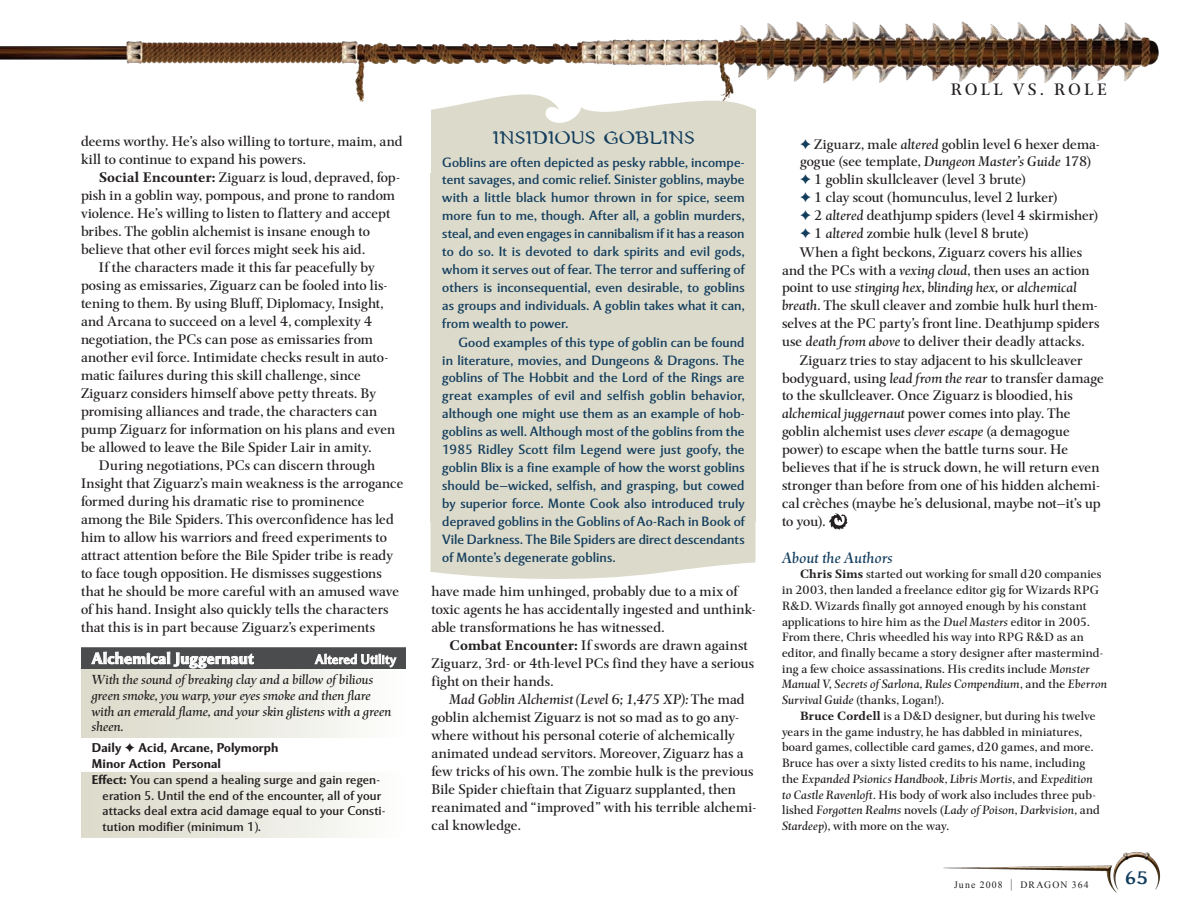
<style>
.page{position:relative;width:1188px;height:918px;background:#fff}
.page>*{position:absolute;margin:0;border:0;box-sizing:border-box;transform-origin:0 0}
.t1{font:18px "Dn D Lolth SCC";color:#133d5d}
.Sidebar_Header_RvR{font:16.5px "Dn D Vecna SC";letter-spacing:.03em;color:#133d5d;scale:1.2 1}
.t2{font:16.5px "Mentor Std";color:#231f20}
.Stat_Block_H4_Daily{font:700 15.75px "Mentor Sans Std";color:#fff}
.About_the_author_RvR{font:italic 15px "Mentor Std";letter-spacing:.02em;color:#133d5d}
.Core_Body_swn_RvR{font:13.8px/18px "Mentor Std";letter-spacing:.03em;color:#231f20}
.Core_Body_swn_RvR-2{font:13.8px/18px "Mentor Std";letter-spacing:.01em;color:#231f20}
.Core_Body_Hanging_In{font:13.8px/18px "Mentor Std";letter-spacing:.02em;color:#231f20}
.Sidebar_Body_RvR{font:13.5px/18px "Mentor Sans Std";letter-spacing:.005em;color:#133d5d;text-align:justify}
.Stat_Block_Flavor_4{font:italic 13.2px/15.8px "Mentor Std";letter-spacing:.01em;color:#231f20}
.Stat_Block_H4_Daily-2{font:13.2px "Mentor Sans Std";letter-spacing:.025em;color:#fff}
.Stat_Block_Body_Shad{font:12.75px/15.8px "Mentor Sans Std";letter-spacing:.01em;color:#231f20}
.Stat_Block_Body{font:700 12.75px "Mentor Sans Std";letter-spacing:.01em;color:#231f20}
.Author_bio_RvR{font:12px/15.8px "Mentor Std";letter-spacing:.02em;color:#231f20}
.t3{font:9.75px "Times New Roman";letter-spacing:.115em;color:#231f20}
.s1{font-weight:700}
.s2{font-style:italic}
.s3{color:#133d5d}
.s4{font-size:12.6px}
</style>
<div class="page">
<img style="left:943px;top:852px;width:218px;height:41px">
<img style="left:0;top:21px;width:1159px;height:81px">
<svg style="left:430px;top:522px;width:325px;height:57px;background:#dfdecf"></svg>
<svg style="left:431px;top:92px;width:325px;height:81px"></svg>
<div style="left:430px;top:173px;width:326px;height:349px;background:#dcdbcb"></div>
<div style="left:81px;top:647px;width:325px;height:23px;background:#4b4c4d"></div>
<div style="left:81px;top:669px;width:325px;height:69px;background:linear-gradient(to right,#dad9c8,#fdfdfc)"></div>
<div style="left:81px;top:772px;width:325px;height:66px;background:linear-gradient(to right,#dad9c8,#fdfdfc)"></div>
<svg style="left:91px;top:651px;width:163px;height:18px"></svg>
<svg style="left:314px;top:653px;width:83px;height:15px"></svg>
<svg style="left:829px;top:513px;width:18px;height:17px"></svg>
<p class="Core_Body_swn_RvR" style="left:81px;top:132px;width:323px">deems worthy. He’s also willing to torture, maim, and kill to continue to expand his powers.</p>
<p class="Core_Body_swn_RvR" style="left:81px;top:168px;width:321px;text-indent:18px"><span class="s1">Social Encounter:</span> Ziguarz is loud, depraved, fop&shy;pish in a goblin way, pompous, and prone to random violence. He’s willing to listen to flattery and accept bribes. The goblin alchemist is insane enough to believe that other evil forces might seek his aid.</p>
<p class="Core_Body_swn_RvR" style="left:81px;top:258px;width:316px;text-indent:18px">If the characters made it this far peacefully by posing as emissaries, Ziguarz can be fooled into lis&shy;tening to them. By using Bluff, Diplomacy, Insight, and Arcana to succeed on a level 4, complexity 4 negotiation, the PCs can pose as emissaries from another evil force. Intimidate checks result in auto&shy;matic failures during this skill challenge, since Ziguarz considers himself above petty threats. By promising alliances and trade, the characters can pump Ziguarz for information on his plans and even be allowed to leave the Bile Spider Lair in amity.</p>
<p class="Core_Body_swn_RvR" style="left:81px;top:456px;width:324px;text-indent:18px">During negotiations, PCs can discern through Insight that Ziguarz’s main weakness is the arrogance formed during his dramatic rise to prominence among the Bile Spiders. This overconfidence has led him to allow his warriors and freed experiments to attract attention before the Bile Spider tribe is ready to face tough opposition. He dismisses suggestions that he should be more careful with an amused wave of his hand. Insight also quickly tells the characters that this is in part because Ziguarz’s experiments</p>
<p class="Stat_Block_H4_Daily" style="left:92px;top:648px;width:163px">Alchemical Juggernaut</p>
<p class="Stat_Block_H4_Daily-2" style="left:315px;top:651px;width:82px">Altered Utility</p>
<p class="Stat_Block_Flavor_4" style="left:92px;top:671px;width:301px">With the sound of breaking clay and a billow of bilious green smoke, you warp, your eyes smoke and then flare with an emerald flame, and your skin glistens with a green sheen.</p>
<p class="Stat_Block_Body" style="left:92px;top:740px;width:188px">Daily ✦ Acid, Arcane, Polymorph</p>
<p class="Stat_Block_Body" style="left:92px;top:756px;width:131px">Minor Action Personal</p>
<p class="Stat_Block_Body_Shad" style="left:103px;top:772px;width:285px;text-indent:-11px"><span class="s1">Effect:</span> You can spend a healing surge and gain regen&shy;eration 5. Until the end of the encounter, all of your attacks deal extra acid damage equal to your Consti&shy;tution modifier (minimum 1).</p>
<p class="Sidebar_Header_RvR" style="left:493px;top:127px;width:38px">INSIDIO</p>
<p class="Sidebar_Header_RvR" style="left:571px;top:127px;width:41px">US GOB</p>
<p class="Sidebar_Header_RvR" style="left:649px;top:127px;width:39px">LINS</p>
<p class="Sidebar_Body_RvR" style="left:442px;top:153px;width:304px">Goblins are often depicted as pesky rabble, incompe&shy;tent savages, and comic relief. Sinister goblins, maybe with a little black humor thrown in for spice, seem more fun to me, though. After all, a goblin murders, steal, and even engages in cannibalism if it has a reason to do so. It is devoted to dark spirits and evil gods, whom it serves out of fear. The terror and suffering of others is inconsequential, even desirable, to goblins as groups and individuals. A goblin takes what it can, from wealth to power.</p>
<p class="Sidebar_Body_RvR" style="left:442px;top:333px;width:304px;text-indent:16px">Good examples of this type of goblin can be found in literature, movies, and Dungeons &amp; Dragons. The goblins of The Hobbit and the Lord of the Rings are great examples of evil and selfish goblin behavior, although one might use them as an example of hob&shy;goblins as well. Although most of the goblins from the 1985 Ridley Scott film Legend were just goofy, the goblin Blix is a fine example of how the worst goblins should be—wicked, selfish, and grasping, but cowed by superior force. Monte Cook also introduced truly depraved goblins in the Goblins of Ao-Rach in Book of Vile Darkness. The Bile Spiders are direct descendants of Monte’s degenerate goblins.</p>
<p class="Core_Body_swn_RvR" style="left:431px;top:582px;width:326px">have made him unhinged, probably due to a mix of toxic agents he has accidentally ingested and unthink&shy;able transformations he has witnessed.</p>
<p class="Core_Body_swn_RvR-2" style="left:432px;top:636px;width:324px;text-indent:18px"><span class="s1">Combat Encounter:</span> If swords are drawn against<br>Ziguarz, 3rd- or 4th-level PCs find they have a serious fight on their hands.</p>
<p class="Core_Body_swn_RvR" style="left:432px;top:690px;width:326px;text-indent:18px"><span class="s2">Mad Goblin Alchemist (Level 6; 1,475 XP):</span> The mad goblin alchemist Ziguarz is not so mad as to go any&shy;where without his personal coterie of alchemically animated undead servitors. Moreover, Ziguarz has a few tricks of his own. The zombie hulk is the previous Bile Spider chieftain that Ziguarz supplanted, then reanimated and “improved” with his terrible alchemi&shy;cal knowledge.</p>
<p class="t2" style="left:951px;top:79px;width:14px">Roll</p>
<p class="t2" style="left:1013px;top:79px;width:69px">vs . role</p>
<p class="Core_Body_Hanging_In" style="left:800px;top:134px;width:301px"><span class="s3">✦</span> Ziguarz, male <span class="s2">altered</span> goblin level 6 hexer dema&shy;gogue (see template, <span class="s2">Dungeon Master’s Guide</span> 178)</p>
<p class="Core_Body_swn_RvR" style="left:800px;top:170px;width:227px"><span class="s3">✦</span> 1 goblin skullcleaver (level 3 brute)</p>
<p class="Core_Body_swn_RvR" style="left:800px;top:188px;width:259px"><span class="s3">✦</span> 1 clay scout (homunculus, level 2 lurker)</p>
<p class="Core_Body_swn_RvR" style="left:800px;top:206px;width:300px"><span class="s3">✦</span> 2 <span class="s2">altered</span> deathjump spiders (level 4 skirmisher)</p>
<p class="Core_Body_swn_RvR" style="left:800px;top:224px;width:230px"><span class="s3">✦</span> 1 <span class="s2">altered</span> zombie hulk (level 8 brute)</p>
<p class="Core_Body_swn_RvR" style="left:782px;top:242px;width:319px;text-indent:18px">When a fight beckons, Ziguarz covers his allies and the PCs with a <span class="s2">vexing cloud</span>, then uses an action point to use <span class="s2">stinging hex, blinding hex,</span> or <span class="s2">alchemical breath</span>. The skull cleaver and zombie hulk hurl them&shy;selves at the PC party’s front line. Deathjump spiders use <span class="s2">death from above</span> to deliver their deadly attacks.</p>
<p class="Core_Body_swn_RvR" style="left:782px;top:350px;width:324px;text-indent:18px">Ziguarz tries to stay adjacent to his skullcleaver bodyguard, using <span class="s2">lead from the rear</span> to transfer damage to the skullcleaver. Once Ziguarz is bloodied, his <span class="s2">alchemical juggernaut</span> power comes into play. The goblin alchemist uses <span class="s2">clever escape</span> (a demagogue power) to escape when the battle turns sour. He believes that if he is struck down, he will return even stronger than before from one of his hidden alchemi&shy;cal crèches (maybe he’s delusional, maybe not—it’s up to you).</p>
<p class="About_the_author_RvR" style="left:782px;top:548px;width:112px">About the Authors</p>
<p class="Author_bio_RvR" style="left:782px;top:566px;width:327px;text-indent:18px"><span class="s1">Chris Sims</span> started out working for small d20 companies in 2003, then landed a freelance editor gig for Wizards RPG R&amp;D. Wizards finally got annoyed enough by his constant applications to hire him as the <span class="s2">Duel Masters</span> editor in 2005.<br>From there, Chris wheedled his way into RPG R&amp;D as an editor, and finally became a story designer after mastermind&shy;ing a few choice assassinations. His credits include <span class="s2">Monster Manual V, Secrets of Sarlona, Rules Compendium</span>, and the <span class="s2">Eberron Survival Guide</span> (thanks, Logan!).</p>
<p class="Author_bio_RvR" style="left:782px;top:708px;width:319px;text-indent:18px"><span class="s1">Bruce Cordell</span> is a D&amp;D designer, but during his twelve years in the game industry, he has dabbled in miniatures, board games, collectible card games, d20 games, and more.<br>Bruce has over a sixty listed credits to his name, including the <span class="s2">Expanded Psionics Handbook</span>, <span class="s2">Libris Mortis</span>, and <span class="s2">Expedition to Castle Ravenloft</span>. His body of work also includes three pub&shy;lished <span class="s2">Forgotten Realms</span> novels (<span class="s2">Lady of Poison</span>, <span class="s2">Darkvision</span>, and <span class="s2">Stardeep</span>), with more on the way.</p>
<p class="t3" style="left:954px;top:878px;width:136px">JUNE 2008 <span class="s4">|</span> DRAGON 364</p>
<h1 class="t1" style="left:1126px;top:868px;width:23px">65</h1>
</div>
